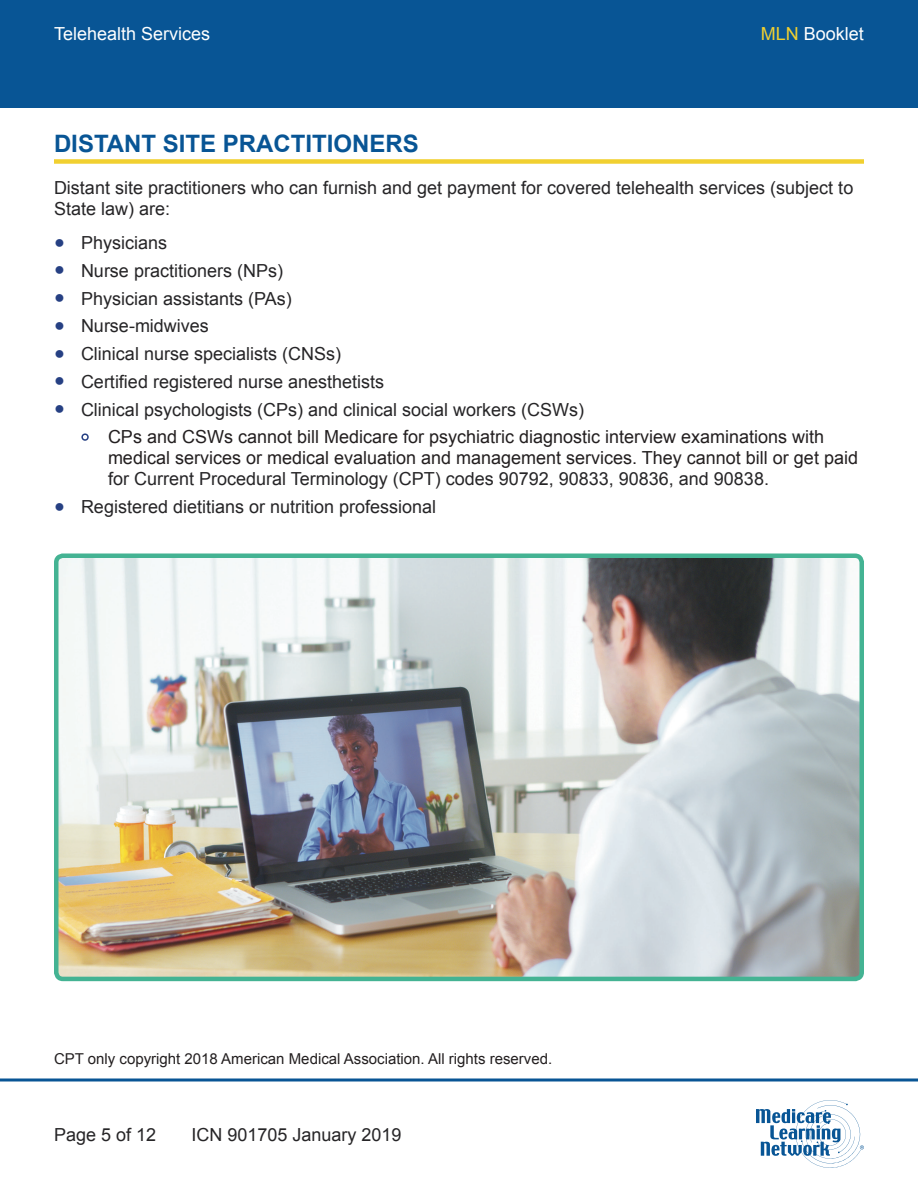
<style>
.page{position:relative;width:918px;height:1188px;background:#fff}
.page>*{position:absolute;margin:0;border:0;box-sizing:border-box;transform-origin:0 0}
.t1{font:700 24px "Arial";color:#085595}
.t2{font:18px/21px "Arial";color:#262527}
.t3{font:18px/21px "Arial";color:#231f20}
.t4{font:18px "Arial";color:#fff}
.t5{font:15px "Arial";color:#231f20}
.s1{color:#f1d030}
.s2{color:#264083}
.s3{color:#262527}
</style>
<div class="page">
<div style="left:0;top:0;width:918px;height:108px;background:#085595"></div>
<svg style="left:0;top:1078px;width:918px;height:4px"></svg>
<svg style="left:756px;top:1100px;width:108px;height:68px"></svg>
<div style="left:54px;top:159px;width:810px;height:5px;background:#f1d030"></div>
<svg style="left:81px;top:433px;width:8px;height:8px"></svg>
<img style="left:59px;top:559px;width:800px;height:417px">
<div style="left:54px;top:554px;width:810px;height:427px;border:4px solid #44b393;border-radius:7px"></div>
<p class="t4" style="left:54px;top:22px;width:158px">Telehealth Services</p>
<p class="t4" style="left:761px;top:22px;width:105px"><span class="s1">MLN</span> Booklet</p>
<h2 class="t1" style="left:54px;top:128px;width:366px">DISTANT SITE PRACTITIONERS</h2>
<p class="t2" style="left:54px;top:177px;width:801px">Distant site practitioners who can furnish and get payment for covered telehealth services (subject to<br>State law) are:</p>
<p class="t2" style="left:54px;top:233px;width:115px"><span class="s2">●</span> Physicians</p>
<p class="t2" style="left:54px;top:260px;width:231px"><span class="s2">●</span> Nurse practitioners (NPs)</p>
<p class="t2" style="left:54px;top:288px;width:239px"><span class="s2">●</span> Physician assistants (PAs)</p>
<p class="t2" style="left:54px;top:316px;width:156px"><span class="s2">●</span> Nurse-midwives</p>
<p class="t2" style="left:54px;top:344px;width:289px"><span class="s2">●</span> Clinical nurse specialists (CNSs)</p>
<p class="t2" style="left:54px;top:371px;width:332px"><span class="s2">●</span> Certified registered nurse anesthetists</p>
<p class="t2" style="left:54px;top:399px;width:532px"><span class="s2">●</span> Clinical psychologists (CPs) and clinical social workers (CSWs)</p>
<p class="t3" style="left:108px;top:427px;width:752px">CPs and CSWs cannot bill Medicare for psychiatric diagnostic interview examinations with medical services or medical evaluation and management services. They cannot bill or get paid <span class="s3">for Current Procedural Terminology (CPT) codes 90792, 90833, 90836, and 90838.</span></p>
<p class="t2" style="left:54px;top:497px;width:384px"><span class="s2">●</span> Registered dietitians or nutrition professional</p>
<p class="t5" style="left:54px;top:1049px;width:500px">CPT only copyright 2018 American Medical Association. All rights reserved.</p>
<p class="t2" style="left:54px;top:1124px;width:104px">Page 5 of 12</p>
<p class="t2" style="left:192px;top:1124px;width:212px">ICN 901705 January 2019</p>
</div>
